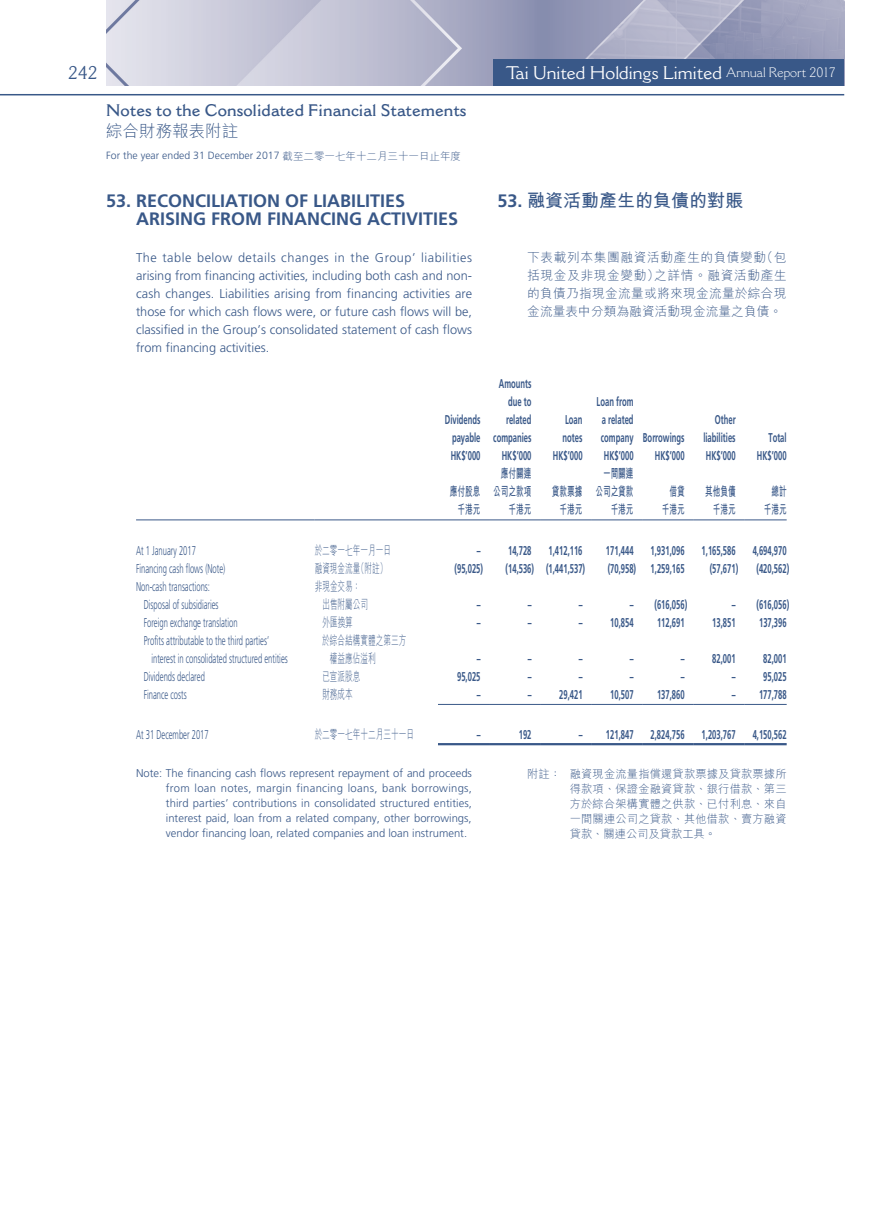
<style>
.page{position:relative;width:893px;height:1212px;background:#fff}
.page>*{position:absolute;margin:0;border:0;box-sizing:border-box;transform-origin:0 0}
.t1{font:700 18px/18px "Frutiger LT Std";color:#395888}
.t2{font:18px "Cantoria MT Std";color:#fff}
.t3{font:700 18px "M Hei HK";color:#395888}
.t4{font:18px "Cantoria MT Std";color:#395888}
.t5{font:600 16.5px "Cantoria MT Std";color:#395888}
.t6{font:300 16.5px "M Hei HK";color:#395888}
.t7{font:700 12.75px/18px "Frutiger LT Std";color:#395888;text-align:right;scale:.6 1}
.t8{font:300 12.75px/18px "Frutiger LT Std";color:#395888;text-align:justify}
.t9{font:300 12.75px/18px "Frutiger LT Std";color:#395888;scale:.6 1}
.t10{font:300 12.75px/18px "M Hei HK";color:#395888;text-align:justify}
.t11{font:300 12.75px/18px "M Hei HK";color:#395888;scale:.6 1}
.t12{font:700 12.75px/18px "M Hei HK";color:#395888;text-align:right;scale:.6 1}
.t13{font:300 11.25px/15px "Frutiger LT Std";color:#395888;text-align:justify}
.t14{font:300 11.25px/15px "M Hei HK";letter-spacing:.015em;color:#395888;text-align:justify}
.t15{font:300 10.5px "Frutiger LT Std";color:#395888}
.s1{font-weight:300;font-size:13.5px}
.s2{font-family:"M Hei HK"}
.s3{font-family:"Frutiger LT Std"}
</style>
<div class="page">
<img style="left:107px;top:0;width:737px;height:86px">
<hr style="left:0;top:94px;width:844px;height:1px;background:#395888">
<div style="left:493px;top:59px;width:351px;height:27px;background:#395888"></div>
<hr style="left:136px;top:519px;width:179px;height:1px;background:#395888">
<hr style="left:315px;top:519px;width:123px;height:1px;background:#395888">
<hr style="left:438px;top:519px;width:51px;height:1px;background:#395888">
<hr style="left:489px;top:519px;width:51px;height:1px;background:#395888">
<hr style="left:540px;top:519px;width:51px;height:1px;background:#395888">
<hr style="left:591px;top:519px;width:51px;height:1px;background:#395888">
<hr style="left:642px;top:519px;width:51px;height:1px;background:#395888">
<hr style="left:693px;top:519px;width:51px;height:1px;background:#395888">
<hr style="left:744px;top:519px;width:43px;height:1px;background:#395888">
<hr style="left:438px;top:704px;width:51px;height:1px;background:#395888">
<hr style="left:489px;top:704px;width:51px;height:1px;background:#395888">
<hr style="left:540px;top:704px;width:51px;height:1px;background:#395888">
<hr style="left:591px;top:704px;width:51px;height:1px;background:#395888">
<hr style="left:642px;top:704px;width:51px;height:1px;background:#395888">
<hr style="left:693px;top:704px;width:51px;height:1px;background:#395888">
<hr style="left:744px;top:704px;width:43px;height:1px;background:#395888">
<hr style="left:438px;top:743px;width:51px;height:2px;background:#395888">
<hr style="left:489px;top:743px;width:51px;height:2px;background:#395888">
<hr style="left:540px;top:743px;width:51px;height:2px;background:#395888">
<hr style="left:591px;top:743px;width:51px;height:2px;background:#395888">
<hr style="left:642px;top:743px;width:51px;height:2px;background:#395888">
<hr style="left:693px;top:743px;width:51px;height:2px;background:#395888">
<hr style="left:744px;top:743px;width:43px;height:2px;background:#395888">
<h1 class="t4" style="left:68px;top:61px;width:31px">242</h1>
<h1 class="t2" style="left:506px;top:61px;width:331px">Tai United Holdings Limited <span class="s1">Annual Report 2017</span></h1>
<p class="t5" style="left:106px;top:100px;width:362px">Notes to the Consolidated Financial Statements</p>
<p class="t6" style="left:106px;top:122px;width:133px">綜合財務報表附註</p>
<p class="t15" style="left:106px;top:149px;width:356px">For the year ended 31 December 2017 <span class="s2">截至二零一七年十二月三十一日止年度</span></p>
<h1 class="t1" style="left:136px;top:192px;width:324px;text-indent:-30px">53. RECONCILIATION OF LIABILITIES<br>ARISING FROM FINANCING ACTIVITIES</h1>
<p class="t8" style="left:136px;top:249px;width:338px">The table below details changes in the Group’ liabilities arising from financing activities, including both cash and non&shy;cash changes. Liabilities arising from financing activities are those for which cash flows were, or future cash flows will be, classified in the Group’s consolidated statement of cash flows from financing activities.</p>
<h1 class="t3" style="left:497px;top:188px;width:247px"><span class="s3">53.</span> 融資活動產生的負債的對賬</h1>
<p class="t10" style="left:527px;top:248px;width:261px">下表載列本集團融資活動產生的負債變動（包括現金及非現金變動）之詳情。融資活動產生的負債乃指現金流量或將來現金流量於綜合現金流量表中分類為融資活動現金流量之負債。</p>
<p class="t7" style="left:445px;top:411px;width:61px;text-align:center">Dividends payable</p>
<p class="t7" style="left:493px;top:375px;width:65px">Amounts due to related companies</p>
<p class="t7" style="left:563px;top:411px;width:35px;text-align:left">Loan notes</p>
<p class="t7" style="left:601px;top:393px;width:141px;text-align:left;text-indent:-4px">Loan from<br>a related<br>company Borrowings</p>
<p class="t7" style="left:703px;top:411px;width:55px">Other liabilities</p>
<p class="t7" style="left:768px;top:429px;width:32px">Total</p>
<p class="t7" style="left:451px;top:447px;width:51px">HK$’000</p>
<p class="t7" style="left:502px;top:447px;width:51px">HK$’000</p>
<p class="t7" style="left:553px;top:447px;width:51px">HK$’000</p>
<p class="t7" style="left:604px;top:447px;width:51px">HK$’000</p>
<p class="t7" style="left:655px;top:447px;width:51px">HK$’000</p>
<p class="t7" style="left:706px;top:447px;width:51px">HK$’000</p>
<p class="t7" style="left:757px;top:447px;width:51px">HK$’000</p>
<p class="t12" style="left:450px;top:481px;width:52px">應付股息</p>
<p class="t12" style="left:493px;top:463px;width:65px">應付關連公司之款項</p>
<p class="t12" style="left:595px;top:463px;width:65px">一間關連公司之貸款</p>
<p class="t12" style="left:669px;top:481px;width:27px">借貸</p>
<p class="t12" style="left:705px;top:481px;width:52px">其他負債</p>
<p class="t12" style="left:771px;top:481px;width:27px">總計</p>
<p class="t12" style="left:552px;top:481px;width:52px">貸款票據</p>
<p class="t12" style="left:458px;top:499px;width:40px">千港元</p>
<p class="t12" style="left:509px;top:499px;width:40px">千港元</p>
<p class="t12" style="left:560px;top:499px;width:40px">千港元</p>
<p class="t12" style="left:611px;top:499px;width:40px">千港元</p>
<p class="t12" style="left:662px;top:499px;width:40px">千港元</p>
<p class="t12" style="left:713px;top:499px;width:40px">千港元</p>
<p class="t12" style="left:764px;top:499px;width:40px">千港元</p>
<p class="t9" style="left:136px;top:541px;width:101px">At 1 January 2017</p>
<p class="t11" style="left:315px;top:541px;width:129px">於二零一七年一月一日</p>
<p class="t7" style="left:477px;top:541px;width:93px">– 14,728</p>
<p class="t7" style="left:549px;top:541px;width:58px">1,412,116</p>
<p class="t7" style="left:606px;top:541px;width:48px">171,444</p>
<p class="t7" style="left:651px;top:541px;width:58px">1,931,096</p>
<p class="t7" style="left:702px;top:541px;width:58px">1,165,586</p>
<p class="t7" style="left:753px;top:541px;width:58px">4,694,970</p>
<p class="t9" style="left:136px;top:559px;width:150px">Financing cash flows (Note)</p>
<p class="t11" style="left:315px;top:559px;width:123px">融資現金流量（附註）</p>
<p class="t7" style="left:455px;top:559px;width:49px">(95,025)</p>
<p class="t7" style="left:506px;top:559px;width:134px">(14,536) (1,441,537)</p>
<p class="t7" style="left:608px;top:559px;width:130px">(70,958) 1,259,165</p>
<p class="t7" style="left:710px;top:559px;width:49px">(57,671)</p>
<p class="t7" style="left:756px;top:559px;width:56px">(420,562)</p>
<p class="t9" style="left:136px;top:577px;width:125px">Non-cash transactions:</p>
<p class="t11" style="left:315px;top:577px;width:78px">非現金交易：</p>
<p class="t9" style="left:144px;top:595px;width:126px">Disposal of subsidiaries</p>
<p class="t11" style="left:322px;top:595px;width:78px">出售附屬公司</p>
<p class="t7" style="left:477px;top:595px;width:8px">–</p>
<p class="t7" style="left:528px;top:595px;width:8px">–</p>
<p class="t7" style="left:579px;top:595px;width:8px">–</p>
<p class="t7" style="left:630px;top:595px;width:97px">– (616,056)</p>
<p class="t7" style="left:732px;top:595px;width:97px">– (616,056)</p>
<p class="t9" style="left:144px;top:613px;width:158px">Foreign exchange translation</p>
<p class="t11" style="left:322px;top:613px;width:52px">外匯換算</p>
<p class="t7" style="left:477px;top:613px;width:8px">–</p>
<p class="t7" style="left:528px;top:613px;width:8px">–</p>
<p class="t7" style="left:579px;top:613px;width:93px">– 10,854</p>
<p class="t7" style="left:657px;top:613px;width:48px">112,691</p>
<p class="t7" style="left:712px;top:613px;width:40px">13,851</p>
<p class="t7" style="left:759px;top:613px;width:48px">137,396</p>
<p class="t9" style="left:151px;top:631px;width:229px;text-indent:-8px">Profits attributable to the third parties’ interest in consolidated structured entities</p>
<p class="t11" style="left:330px;top:631px;width:129px;text-indent:-8px">於綜合結構實體之第三方權益應佔溢利</p>
<p class="t7" style="left:477px;top:649px;width:8px">–</p>
<p class="t7" style="left:528px;top:649px;width:8px">–</p>
<p class="t7" style="left:579px;top:649px;width:8px">–</p>
<p class="t7" style="left:630px;top:649px;width:8px">–</p>
<p class="t7" style="left:681px;top:649px;width:93px">– 82,001</p>
<p class="t7" style="left:763px;top:649px;width:40px">82,001</p>
<p class="t9" style="left:144px;top:667px;width:104px">Dividends declared</p>
<p class="t11" style="left:322px;top:667px;width:65px">已宣派股息</p>
<p class="t7" style="left:457px;top:667px;width:40px">95,025</p>
<p class="t7" style="left:528px;top:667px;width:8px">–</p>
<p class="t7" style="left:579px;top:667px;width:8px">–</p>
<p class="t7" style="left:630px;top:667px;width:8px">–</p>
<p class="t7" style="left:681px;top:667px;width:8px">–</p>
<p class="t7" style="left:732px;top:667px;width:93px">– 95,025</p>
<p class="t9" style="left:144px;top:685px;width:73px">Finance costs</p>
<p class="t11" style="left:322px;top:685px;width:52px">財務成本</p>
<p class="t7" style="left:477px;top:685px;width:8px">–</p>
<p class="t7" style="left:528px;top:685px;width:93px">– 29,421</p>
<p class="t7" style="left:610px;top:685px;width:40px">10,507</p>
<p class="t7" style="left:657px;top:685px;width:48px">137,860</p>
<p class="t7" style="left:732px;top:685px;width:93px">– 177,788</p>
<p class="t9" style="left:136px;top:726px;width:123px">At 31 December 2017</p>
<p class="t11" style="left:315px;top:725px;width:167px">於二零一七年十二月三十一日</p>
<p class="t7" style="left:477px;top:726px;width:8px">–</p>
<p class="t7" style="left:519px;top:726px;width:23px">192</p>
<p class="t7" style="left:579px;top:726px;width:93px">– 121,847</p>
<p class="t7" style="left:651px;top:726px;width:58px">2,824,756</p>
<p class="t7" style="left:702px;top:726px;width:58px">1,203,767</p>
<p class="t7" style="left:753px;top:726px;width:58px">4,150,562</p>
<p class="t13" style="left:166px;top:766px;width:308px;text-indent:-30px">Note: The financing cash flows represent repayment of and proceeds from loan notes, margin financing loans, bank borrowings, third parties’ contributions in consolidated structured entities, interest paid, loan from a related company, other borrowings, vendor financing loan, related companies and loan instrument.</p>
<p class="t14" style="left:570px;top:766px;width:218px;text-indent:-43px">附註： 融資現金流量指償還貸款票據及貸款票據所得款項、保證金融資貸款、銀行借款、第三方於綜合架構實體之供款、已付利息、來自一間關連公司之貸款、其他借款、賣方融資貸款、關連公司及貸款工具。</p>
</div>
